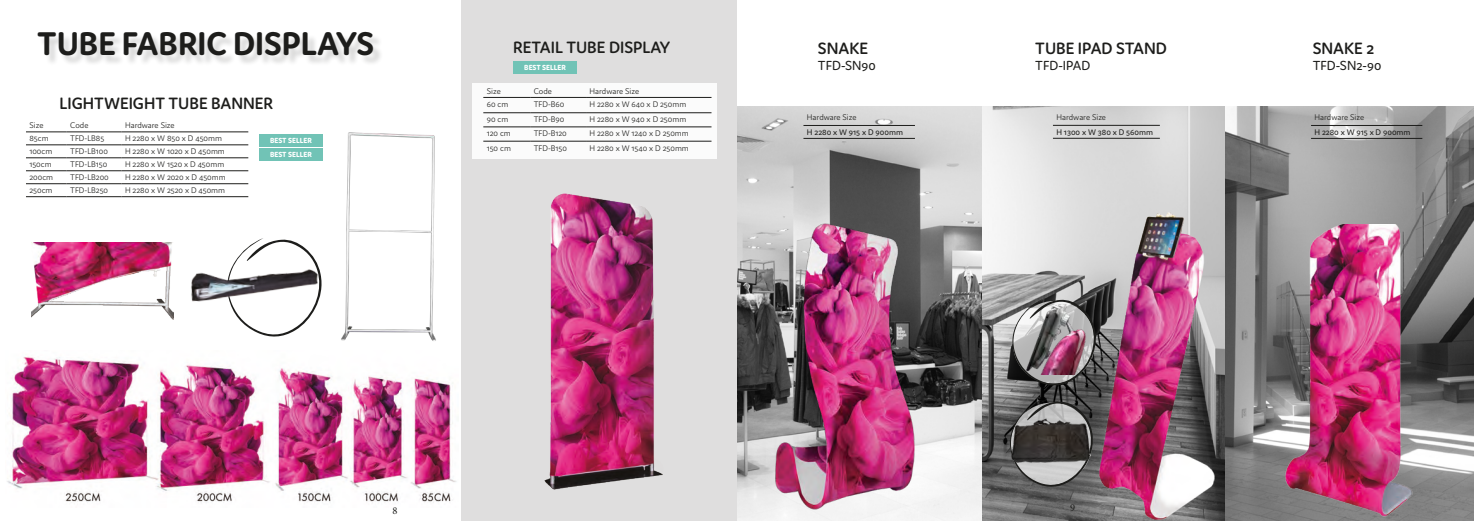
<style>
.page{position:relative;width:1474px;height:521px;background:#fff}
.page>*{position:absolute;margin:0;border:0;box-sizing:border-box;transform-origin:0 0}
.t1{font:700 35px "Domus";color:#1d1d1b}
.t2{font:600 17.5px "Domus";color:#1d1d1b}
.t3{font:14px "Domus";color:#1d1d1b}
.t4{font:10.5px "Minion Pro";color:#1d1d1b}
.t5{font:300 8.75px "Domus";color:#1d1d1b}
.t6{font:8.75px "Domus";color:#1d1d1b}
.t7{font:800 7.88px/14.2px "Domus";color:#fff}
</style>
<div class="page">
<svg style="left:246px;top:326px;width:55px;height:11px"></svg>
<div style="left:39px;top:34px;width:345px;height:32px;background:#1d1d1b;opacity:.18"></div>
<img style="left:191px;top:238px;width:131px;height:88px">
<hr style="left:26px;top:132px;width:41px;height:1px;background:#1d1d1b">
<hr style="left:67px;top:132px;width:55px;height:1px;background:#1d1d1b">
<hr style="left:122px;top:132px;width:126px;height:1px;background:#1d1d1b">
<hr style="left:26px;top:145px;width:41px;height:1px;background:#1d1d1b">
<hr style="left:67px;top:145px;width:55px;height:1px;background:#1d1d1b">
<hr style="left:122px;top:145px;width:126px;height:1px;background:#1d1d1b">
<hr style="left:26px;top:158px;width:41px;height:1px;background:#1d1d1b">
<hr style="left:67px;top:158px;width:55px;height:1px;background:#1d1d1b">
<hr style="left:122px;top:158px;width:126px;height:1px;background:#1d1d1b">
<hr style="left:26px;top:171px;width:41px;height:1px;background:#1d1d1b">
<hr style="left:67px;top:171px;width:55px;height:1px;background:#1d1d1b">
<hr style="left:122px;top:171px;width:126px;height:1px;background:#1d1d1b">
<hr style="left:26px;top:184px;width:41px;height:1px;background:#1d1d1b">
<hr style="left:67px;top:184px;width:55px;height:1px;background:#1d1d1b">
<hr style="left:122px;top:184px;width:126px;height:1px;background:#1d1d1b">
<hr style="left:26px;top:196px;width:41px;height:1px;background:#1d1d1b">
<hr style="left:67px;top:196px;width:55px;height:1px;background:#1d1d1b">
<hr style="left:122px;top:196px;width:126px;height:1px;background:#1d1d1b">
<img style="left:341px;top:132px;width:95px;height:209px">
<img style="left:32px;top:242px;width:141px;height:78px">
<img style="left:7px;top:356px;width:450px;height:147px">
<img style="left:981px;top:107px;width:492px;height:414px">
<img style="left:737px;top:107px;width:244px;height:414px">
<img style="left:1082px;top:196px;width:185px;height:325px">
<svg style="left:1007px;top:295px;width:93px;height:94px;background:#686867"></svg>
<svg style="left:1005px;top:397px;width:92px;height:93px;background:#717170"></svg>
<img style="left:998px;top:408px;width:103px;height:63px">
<img style="left:997px;top:304px;width:115px;height:71px">
<img style="left:1244px;top:427px;width:12px;height:77px">
<img style="left:756px;top:185px;width:200px;height:336px">
<img style="left:1256px;top:224px;width:204px;height:297px">
<hr style="left:803px;top:125px;width:112px;height:1px;background:#1d1d1b">
<hr style="left:803px;top:138px;width:112px;height:1px;background:#1d1d1b">
<hr style="left:1310px;top:125px;width:112px;height:1px;background:#1d1d1b">
<hr style="left:1310px;top:138px;width:112px;height:1px;background:#1d1d1b">
<hr style="left:1052px;top:125px;width:107px;height:1px;background:#1d1d1b">
<hr style="left:1052px;top:138px;width:107px;height:1px;background:#1d1d1b">
<div style="left:461px;top:0;width:276px;height:521px;background:#dfdede"></div>
<div style="left:513px;top:61px;width:64px;height:13px;background:#71c3b6"></div>
<img style="left:544px;top:193px;width:119px;height:297px">
<div style="left:259px;top:134px;width:64px;height:13px;background:#71c3b6"></div>
<div style="left:259px;top:148px;width:64px;height:13px;background:#71c3b6"></div>
<div style="left:472px;top:83px;width:245px;height:76px;background:#fff"></div>
<hr style="left:483px;top:97px;width:47px;height:1px;background:#1d1d1b">
<hr style="left:530px;top:97px;width:56px;height:1px;background:#1d1d1b">
<hr style="left:586px;top:97px;width:125px;height:1px;background:#1d1d1b">
<hr style="left:483px;top:113px;width:47px;height:1px;background:#1d1d1b">
<hr style="left:530px;top:113px;width:56px;height:1px;background:#1d1d1b">
<hr style="left:586px;top:113px;width:125px;height:1px;background:#1d1d1b">
<hr style="left:483px;top:127px;width:47px;height:1px;background:#1d1d1b">
<hr style="left:530px;top:127px;width:56px;height:1px;background:#1d1d1b">
<hr style="left:586px;top:127px;width:125px;height:1px;background:#1d1d1b">
<hr style="left:483px;top:141px;width:47px;height:1px;background:#1d1d1b">
<hr style="left:530px;top:141px;width:56px;height:1px;background:#1d1d1b">
<hr style="left:586px;top:141px;width:125px;height:1px;background:#1d1d1b">
<h1 class="t1" style="left:37px;top:24px;width:338px">TUBE FABRIC DISPLAYS</h1>
<h2 class="t2" style="left:60px;top:93px;width:215px">LIGHTWEIGHT TUBE BANNER</h2>
<p class="t5" style="left:29px;top:121px;width:15px">Size</p>
<p class="t5" style="left:70px;top:121px;width:20px">Code</p>
<p class="t5" style="left:125px;top:121px;width:51px">Hardware Size</p>
<p class="t5" style="left:29px;top:134px;width:21px">85cm</p>
<p class="t5" style="left:70px;top:134px;width:36px">TFD-LB85</p>
<p class="t5" style="left:125px;top:134px;width:98px">H 2280 x W 850 x D 450mm</p>
<p class="t5" style="left:29px;top:147px;width:24px">100cm</p>
<p class="t5" style="left:70px;top:147px;width:39px">TFD-LB100</p>
<p class="t5" style="left:125px;top:147px;width:101px">H 2280 x W 1020 x D 450mm</p>
<p class="t5" style="left:29px;top:160px;width:24px">150cm</p>
<p class="t5" style="left:70px;top:160px;width:39px">TFD-LB150</p>
<p class="t5" style="left:125px;top:160px;width:101px">H 2280 x W 1520 x D 450mm</p>
<p class="t5" style="left:29px;top:173px;width:25px">200cm</p>
<p class="t5" style="left:70px;top:173px;width:40px">TFD-LB200</p>
<p class="t5" style="left:125px;top:173px;width:102px">H 2280 x W 2020 x D 450mm</p>
<p class="t5" style="left:29px;top:186px;width:25px">250cm</p>
<p class="t5" style="left:70px;top:186px;width:39px">TFD-LB250</p>
<p class="t5" style="left:125px;top:186px;width:102px">H 2280 x W 2520 x D 450mm</p>
<p class="t7" style="left:270px;top:133px;width:43px">BEST SELLER<br>BEST SELLER</p>
<h2 class="t2" style="left:513px;top:37px;width:158px">RETAIL TUBE DISPLAY</h2>
<p class="t7" style="left:524px;top:60px;width:43px">BEST SELLER</p>
<p class="t5" style="left:487px;top:86px;width:15px">Size</p>
<p class="t5" style="left:533px;top:86px;width:20px">Code</p>
<p class="t5" style="left:589px;top:86px;width:51px">Hardware Size</p>
<p class="t5" style="left:487px;top:99px;width:23px">60 cm</p>
<p class="t5" style="left:533px;top:99px;width:32px">TFD-B60</p>
<p class="t5" style="left:589px;top:99px;width:98px">H 2280 x W 640 x D 250mm</p>
<p class="t5" style="left:487px;top:115px;width:23px">90 cm</p>
<p class="t5" style="left:533px;top:115px;width:32px">TFD-B90</p>
<p class="t5" style="left:589px;top:115px;width:98px">H 2280 x W 940 x D 250mm</p>
<p class="t5" style="left:487px;top:129px;width:25px">120 cm</p>
<p class="t5" style="left:533px;top:129px;width:35px">TFD-B120</p>
<p class="t5" style="left:589px;top:129px;width:101px">H 2280 x W 1240 x D 250mm</p>
<p class="t5" style="left:487px;top:143px;width:26px">150 cm</p>
<p class="t5" style="left:533px;top:143px;width:35px">TFD-B150</p>
<p class="t5" style="left:589px;top:143px;width:101px">H 2280 x W 1540 x D 250mm</p>
<h2 class="t2" style="left:818px;top:38px;width:52px">SNAKE</h2>
<h3 class="t3" style="left:818px;top:58px;width:59px">TFD-SN90</h3>
<p class="t5" style="left:807px;top:113px;width:51px">Hardware Size</p>
<p class="t6" style="left:807px;top:127px;width:97px">H 2280 x W 915 x D 900mm</p>
<h2 class="t2" style="left:1035px;top:38px;width:133px">TUBE IPAD STAND</h2>
<h3 class="t3" style="left:1035px;top:58px;width:56px">TFD-IPAD</h3>
<p class="t5" style="left:1056px;top:113px;width:51px">Hardware Size</p>
<p class="t6" style="left:1056px;top:127px;width:98px">H 1300 x W 380 x D 560mm</p>
<p class="t4" style="left:392px;top:503px;width:7px">8</p>
<p class="t4" style="left:1070px;top:501px;width:7px">9</p>
<h2 class="t2" style="left:1312px;top:38px;width:63px">SNAKE 2</h2>
<h3 class="t3" style="left:1312px;top:58px;width:70px">TFD-SN2-90</h3>
<p class="t5" style="left:1314px;top:113px;width:51px">Hardware Size</p>
<p class="t6" style="left:1314px;top:127px;width:97px">H 2280 x W 915 x D 900mm</p>
</div>
